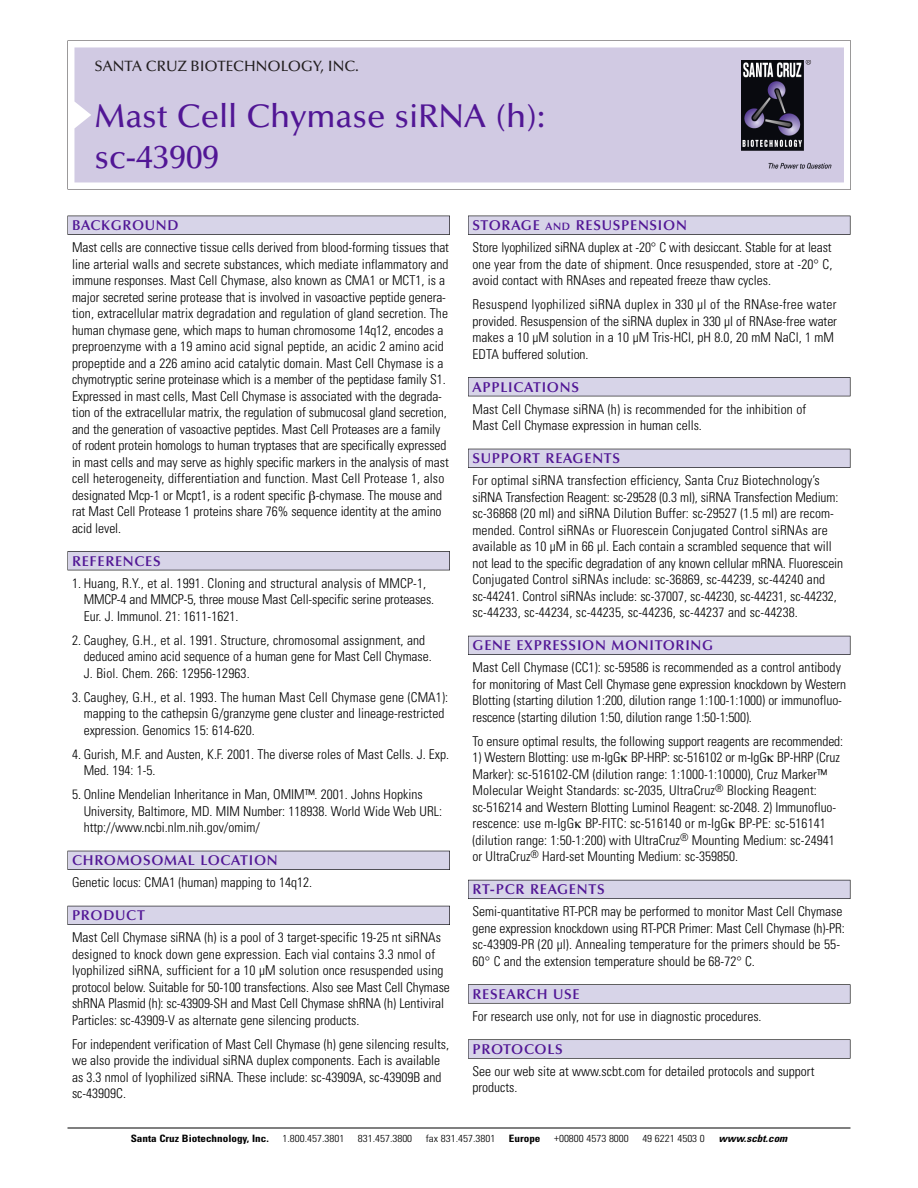
<style>
.page{position:relative;width:918px;height:1188px;background:#fff}
.page>*{position:absolute;margin:0;border:0;box-sizing:border-box;transform-origin:0 0}
.t1{font:500 33px/40.5px "Optima";color:#511695}
.t2{font:500 15px "Optima";color:#231f20}
.t3{font:600 14.25px "Optima";letter-spacing:.05em;color:#511695}
.t4{font:300 condensed 13.5px/16.5px "Univers";color:#000}
.t5{font:300 condensed 10.2px "Univers";color:#000;scale:1.1 1}
.t6{font:700 condensed 10.2px "Univers";color:#000;scale:1.1 1}
.t7{font:italic 700 condensed 10.2px "Univers";color:#000;scale:1.1 1}
.s1{font-size:10.65px}
</style>
<div class="page">
<svg style="left:68px;top:40px;width:783px;height:149px"></svg>
<div style="left:74px;top:47px;width:770px;height:135px;background:#d1cae3"></div>
<img style="left:741px;top:60px;width:90px;height:108px">
<div style="left:68px;top:216px;width:382px;height:19px;background:#535256"></div>
<div style="left:68px;top:216px;width:381px;height:18px;background:#d7d4e8"></div>
<div style="left:68px;top:551px;width:382px;height:19px;background:#515155"></div>
<div style="left:68px;top:552px;width:381px;height:18px;background:#d7d4e8"></div>
<div style="left:68px;top:851px;width:382px;height:19px;background:#515057"></div>
<div style="left:68px;top:851px;width:381px;height:18px;background:#d7d4e8"></div>
<div style="left:68px;top:906px;width:382px;height:19px;background:#535259"></div>
<div style="left:68px;top:906px;width:381px;height:18px;background:#d7d4e8"></div>
<div style="left:468px;top:216px;width:382px;height:19px;background:#535256"></div>
<div style="left:468px;top:216px;width:382px;height:18px;background:#d7d4e8"></div>
<div style="left:468px;top:377px;width:382px;height:19px;background:#515155"></div>
<div style="left:468px;top:378px;width:382px;height:18px;background:#d7d4e8"></div>
<div style="left:468px;top:449px;width:382px;height:19px;background:#515057"></div>
<div style="left:468px;top:449px;width:382px;height:18px;background:#d7d4e8"></div>
<div style="left:468px;top:636px;width:382px;height:19px;background:#535259"></div>
<div style="left:468px;top:636px;width:382px;height:18px;background:#d7d4e8"></div>
<div style="left:468px;top:880px;width:382px;height:19px;background:#595860"></div>
<div style="left:468px;top:880px;width:382px;height:18px;background:#d7d4e8"></div>
<div style="left:468px;top:984px;width:382px;height:20px;background:#676767"></div>
<div style="left:468px;top:985px;width:382px;height:18px;background:#d7d4e8"></div>
<div style="left:468px;top:1039px;width:382px;height:20px;background:#666"></div>
<div style="left:468px;top:1040px;width:382px;height:18px;background:#d7d4e8"></div>
<hr style="left:68px;top:1128px;width:782px;height:1px;background:#000">
<p class="t2" style="left:94px;top:60px;width:266px">SANTA CRUZ BIOTECHNOLOGY, INC.</p>
<p class="t1" style="left:94px;top:99px;width:453px">Mast Cell Chymase siRNA (h): sc-43909</p>
<p class="t3" style="left:72px;top:219px;width:108px">BACKGROUND</p>
<p class="t4" style="left:72px;top:240px;width:379px">Mast cells are connective tissue cells derived from blood-forming tissues that line arterial walls and secrete substances, which mediate inflammatory and immune responses. Mast Cell Chymase, also known as CMA1 or MCT1, is a major secreted serine protease that is involved in vasoactive peptide genera&shy;tion, extracellular matrix degradation and regulation of gland secretion. The human chymase gene, which maps to human chromosome 14q12, encodes a preproenzyme with a 19 amino acid signal peptide, an acidic 2 amino acid propeptide and a 226 amino acid catalytic domain. Mast Cell Chymase is a chymotryptic serine proteinase which is a member of the peptidase family S1.<br>Expressed in mast cells, Mast Cell Chymase is associated with the degrada&shy;tion of the extracellular matrix, the regulation of submucosal gland secretion, and the generation of vasoactive peptides. Mast Cell Proteases are a family of rodent protein homologs to human tryptases that are specifically expressed in mast cells and may serve as highly specific markers in the analysis of mast cell heterogeneity, differentiation and function. Mast Cell Protease 1, also designated Mcp-1 or Mcpt1, is a rodent specific -chymase. The mouse and rat Mast Cell Protease 1 proteins share 76% sequence identity at the amino acid level.</p>
<p class="t3" style="left:72px;top:555px;width:90px">REFERENCES</p>
<p class="t4" style="left:84px;top:576px;width:352px;text-indent:-12px">1. Huang, R.Y., et al. 1991. Cloning and structural analysis of MMCP-1,<br>MMCP-4 and MMCP-5, three mouse Mast Cell-specific serine proteases.<br>Eur. J. Immunol. 21: 1611-1621.</p>
<p class="t4" style="left:84px;top:633px;width:349px;text-indent:-12px">2. Caughey, G.H., et al. 1991. Structure, chromosomal assignment, and deduced amino acid sequence of a human gene for Mast Cell Chymase.<br>J. Biol. Chem. 266: 12956-12963.</p>
<p class="t4" style="left:84px;top:690px;width:366px;text-indent:-12px">3. Caughey, G.H., et al. 1993. The human Mast Cell Chymase gene (CMA1): mapping to the cathepsin G/granzyme gene cluster and lineage-restricted expression. Genomics 15: 614-620.</p>
<p class="t4" style="left:84px;top:747px;width:367px;text-indent:-12px">4. Gurish, M.F. and Austen, K.F. 2001. The diverse roles of Mast Cells. J. Exp.<br>Med. 194: 1-5.</p>
<p class="t4" style="left:84px;top:787px;width:360px;text-indent:-12px">5. Online Mendelian Inheritance in Man, OMIM™. 2001. Johns Hopkins<br>University, Baltimore, MD. MIM Number: 118938. World Wide Web URL: http://www.ncbi.nlm.nih.gov/omim/</p>
<p class="t3" style="left:72px;top:854px;width:207px">CHROMOSOMAL LOCATION</p>
<p class="t4" style="left:72px;top:876px;width:242px">Genetic locus: CMA1 (human) mapping to 14q12.</p>
<p class="t3" style="left:72px;top:909px;width:74px">PRODUCT</p>
<p class="t4" style="left:72px;top:931px;width:379px">Mast Cell Chymase siRNA (h) is a pool of 3 target-specific 19-25 nt siRNAs designed to knock down gene expression. Each vial contains 3.3 nmol of lyophilized siRNA, sufficient for a 10 µM solution once resuspended using protocol below. Suitable for 50-100 transfections. Also see Mast Cell Chymase shRNA Plasmid (h): sc-43909-SH and Mast Cell Chymase shRNA (h) Lentiviral Particles: sc-43909-V as alternate gene silencing products.</p>
<p class="t4" style="left:72px;top:1037px;width:379px">For independent verification of Mast Cell Chymase (h) gene silencing results, we also provide the individual siRNA duplex components. Each is available as 3.3 nmol of lyophilized siRNA. These include: sc-43909A, sc-43909B and sc-43909C.</p>
<p class="t3" style="left:473px;top:219px;width:216px">STORAGE <span class="s1">AND</span> RESUSPENSION</p>
<p class="t4" style="left:473px;top:240px;width:361px;text-align:justify">Store lyophilized siRNA duplex at -20° C with desiccant. Stable for at least one year from the date of shipment. Once resuspended, store at -20° C, avoid contact with RNAses and repeated freeze thaw cycles.</p>
<p class="t4" style="left:473px;top:297px;width:366px">Resuspend lyophilized siRNA duplex in 330 µl of the RNAse-free water provided. Resuspension of the siRNA duplex in 330 µl of RNAse-free water makes a 10 µM solution in a 10 µM Tris-HCl, pH 8.0, 20 mM NaCl, 1 mM EDTA buffered solution.</p>
<p class="t3" style="left:473px;top:381px;width:108px">APPLICATIONS</p>
<p class="t4" style="left:473px;top:402px;width:335px">Mast Cell Chymase siRNA (h) is recommended for the inhibition of<br>Mast Cell Chymase expression in human cells.</p>
<p class="t3" style="left:473px;top:452px;width:149px">SUPPORT REAGENTS</p>
<p class="t4" style="left:473px;top:474px;width:372px">For optimal siRNA transfection efficiency, Santa Cruz Biotechnology’s siRNA Transfection Reagent: sc-29528 (0.3 ml), siRNA Transfection Medium: sc-36868 (20 ml) and siRNA Dilution Buffer: sc-29527 (1.5 ml) are recom&shy;mended. Control siRNAs or Fluorescein Conjugated Control siRNAs are available as 10 µM in 66 µl. Each contain a scrambled sequence that will not lead to the specific degradation of any known cellular mRNA. Fluorescein Conjugated Control siRNAs include: sc-36869, sc-44239, sc-44240 and sc-44241. Control siRNAs include: sc-37007, sc-44230, sc-44231, sc-44232, sc-44233, sc-44234, sc-44235, sc-44236, sc-44237 and sc-44238.</p>
<p class="t3" style="left:473px;top:639px;width:242px">GENE EXPRESSION MONITORING</p>
<p class="t4" style="left:473px;top:661px;width:375px">Mast Cell Chymase (CC1): sc-59586 is recommended as a control antibody for monitoring of Mast Cell Chymase gene expression knockdown by Western Blotting (starting dilution 1:200, dilution range 1:100-1:1000) or immunofluo&shy;rescence (starting dilution 1:50, dilution range 1:50-1:500).</p>
<p class="t4" style="left:473px;top:734px;width:372px">To ensure optimal results, the following support reagents are recommended:</p>
<p class="t4" style="left:473px;top:751px;width:369px">1) Western Blotting: use m-IgG BP-HRP: sc-516102 or m-IgG BP-HRP (Cruz Marker): sc-516102-CM (dilution range: 1:1000-1:10000), Cruz Marker™ Molecular Weight Standards: sc-2035, UltraCruz<sup>®</sup> Blocking Reagent: sc-516214 and Western Blotting Luminol Reagent: sc-2048. 2) Immunofluo&shy;rescence: use m-IgG BP-FITC: sc-516140 or m-IgG BP-PE: sc-516141 (dilution range: 1:50-1:200) with UltraCruz<sup>®</sup> Mounting Medium: sc-24941 or UltraCruz<sup>®</sup> Hard-set Mounting Medium: sc-359850.</p>
<p class="t3" style="left:473px;top:883px;width:134px">RT-PCR REAGENTS</p>
<p class="t4" style="left:473px;top:905px;width:374px">Semi-quantitative RT-PCR may be performed to monitor Mast Cell Chymase gene expression knockdown using RT-PCR Primer: Mast Cell Chymase (h)-PR: sc-43909-PR (20 µl). Annealing temperature for the primers should be 55- 60° C and the extension temperature should be 68-72° C.</p>
<p class="t3" style="left:473px;top:988px;width:109px">RESEARCH USE</p>
<p class="t4" style="left:473px;top:1009px;width:291px">For research use only, not for use in diagnostic procedures.</p>
<p class="t3" style="left:473px;top:1043px;width:92px">PROTOCOLS</p>
<p class="t4" style="left:473px;top:1064px;width:343px">See our web site at www.scbt.com for detailed protocols and support products.</p>
<p class="t6" style="left:131px;top:1135px;width:127px">Santa Cruz Biotechnology, Inc.</p>
<p class="t5" style="left:282px;top:1135px;width:58px">1.800.457.3801</p>
<p class="t5" style="left:358px;top:1135px;width:51px">831.457.3800</p>
<p class="t5" style="left:426px;top:1135px;width:65px">fax 831.457.3801</p>
<p class="t6" style="left:509px;top:1135px;width:30px">Europe</p>
<p class="t5" style="left:554px;top:1135px;width:69px">+00800 4573 8000</p>
<p class="t5" style="left:642px;top:1135px;width:58px">49 6221 4503 0</p>
<p class="t7" style="left:719px;top:1135px;width:66px">www.scbt.com</p>
</div>
